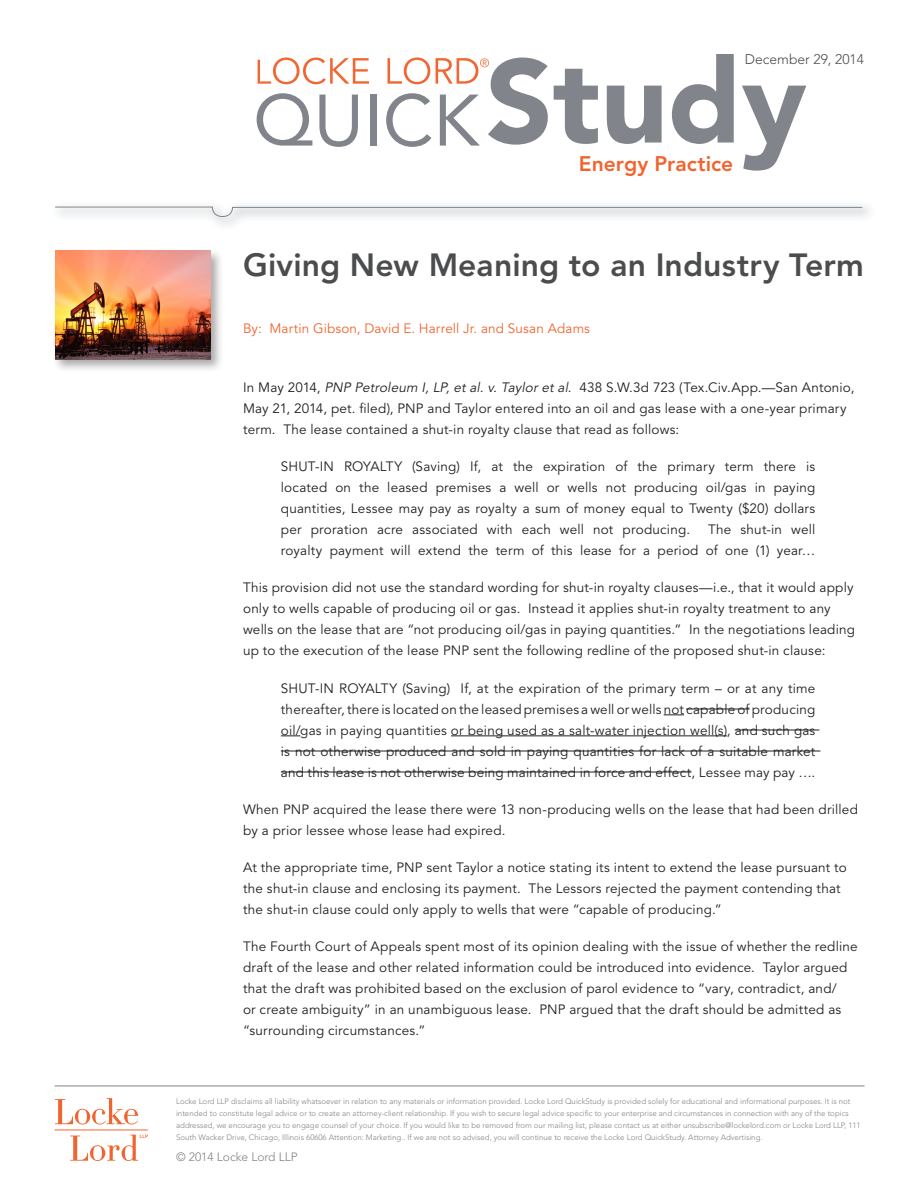
<style>
.page{position:relative;width:918px;height:1188px;background:#fff}
.page>*{position:absolute;margin:0;border:0;box-sizing:border-box;transform-origin:0 0}
.t1{font:800 31.8px "Avenir LT Std";letter-spacing:.005em;color:#4b4c4d}
.Practice_Area{font:800 21px "Avenir LT Std";color:#f2642f}
.Date{font:300 13.8px "Avenir LT Std";color:#4b4c4d}
.Body_Copy{font:13.5px/21px "Avenir LT Std";letter-spacing:.015em;color:#231f20}
.By_Line{font:13.5px "Avenir LT Std";letter-spacing:.01em;color:#f2642f}
.t2{font:300 12px "Avenir LT Std";color:#808285}
.t3{font:300 7.8px/12px "Avenir LT Std";color:#808285}
.s1{font-style:italic}
</style>
<div class="page">
<svg style="left:55px;top:1098px;width:83px;height:27px"></svg>
<svg style="left:70px;top:1135px;width:78px;height:26px"></svg>
<hr style="left:55px;top:1130px;width:93px;height:1px;background:#f2642f">
<hr style="left:55px;top:1086px;width:810px;height:1px;background:#808285">
<svg style="left:55px;top:207px;width:808px;height:10px"></svg>
<svg style="left:554px;top:69px;width:44px;height:75px"></svg>
<svg style="left:607px;top:86px;width:55px;height:58px"></svg>
<svg style="left:672px;top:54px;width:62px;height:90px"></svg>
<svg style="left:742px;top:86px;width:64px;height:85px"></svg>
<svg style="left:258px;top:58px;width:111px;height:26px"></svg>
<svg style="left:257px;top:93px;width:55px;height:53px"></svg>
<svg style="left:319px;top:95px;width:39px;height:52px"></svg>
<div style="left:370px;top:95px;width:6px;height:51px;background:#82848b"></div>
<svg style="left:386px;top:58px;width:162px;height:89px"></svg>
<svg style="left:664px;top:715px;width:20px;height:1px"></svg>
<svg style="left:281px;top:736px;width:19px;height:1px"></svg>
<hr style="left:451px;top:736px;width:276px;height:1px;background:#231f20">
<hr style="left:686px;top:709px;width:64px;height:1px;background:#231f20">
<hr style="left:735px;top:730px;width:84px;height:1px;background:#231f20">
<hr style="left:281px;top:751px;width:539px;height:1px;background:#231f20">
<hr style="left:281px;top:772px;width:411px;height:1px;background:#231f20">
<div style="left:52px;top:248px;width:172px;height:125px;background:#231f20;opacity:.38"></div>
<img style="left:55px;top:251px;width:156px;height:109px">
<p class="Date" style="left:745px;top:52px;width:121px">December 29, 2014</p>
<p class="Practice_Area" style="left:579px;top:151px;width:156px">Energy Practice</p>
<p class="t1" style="left:243px;top:246px;width:622px">Giving New Meaning to an Industry Term</p>
<p class="By_Line" style="left:243px;top:321px;width:348px">By: Martin Gibson, David E. Harrell Jr. and Susan Adams</p>
<p class="Body_Copy" style="left:243px;top:377px;width:613px">In May 2014, <span class="s1">PNP Petroleum I, LP, et al. v. Taylor et al</span>. 438 S.W.3d 723 (Tex.Civ.App.—San Antonio,<br>May 21, 2014, pet. filed), PNP and Taylor entered into an oil and gas lease with a one-year primary term. The lease contained a shut-in royalty clause that read as follows:</p>
<p class="Body_Copy" style="left:281px;top:456px;width:536px;text-align:justify">SHUT-IN ROYALTY (Saving) If, at the expiration of the primary term there is located on the leased premises a well or wells not producing oil/gas in paying quantities, Lessee may pay as royalty a sum of money equal to Twenty ($20) dollars per proration acre associated with each well not producing.</p>
<p class="Body_Copy" style="left:281px;top:519px;width:536px;text-align:right">The shut-in well<br>royalty payment will extend the term of this lease for a period of one (1) year…</p>
<p class="Body_Copy" style="left:243px;top:578px;width:613px">This provision did not use the standard wording for shut-in royalty clauses—i.e., that it would apply only to wells capable of producing oil or gas. Instead it applies shut-in royalty treatment to any wells on the lease that are “not producing oil/gas in paying quantities.” In the negotiations leading up to the execution of the lease PNP sent the following redline of the proposed shut-in clause:</p>
<p class="Body_Copy" style="left:281px;top:678px;width:536px;text-align:justify">SHUT-IN ROYALTY (Saving) If, at the expiration of the primary term – or at any time thereafter, there is located on the leased premises a well or wells not capable of producing oil/gas in paying quantities or being used as a salt-water injection well(s), and such gas is not otherwise produced and sold in paying quantities for lack of a suitable market and this lease is not otherwise being maintained in force and effect, Lessee may pay ….</p>
<p class="Body_Copy" style="left:243px;top:799px;width:616px">When PNP acquired the lease there were 13 non-producing wells on the lease that had been drilled by a prior lessee whose lease had expired.</p>
<p class="Body_Copy" style="left:243px;top:857px;width:605px">At the appropriate time, PNP sent Taylor a notice stating its intent to extend the lease pursuant to the shut-in clause and enclosing its payment. The Lessors rejected the payment contending that the shut-in clause could only apply to wells that were “capable of producing.”</p>
<p class="Body_Copy" style="left:243px;top:936px;width:616px">The Fourth Court of Appeals spent most of its opinion dealing with the issue of whether the redline draft of the lease and other related information could be introduced into evidence. Taylor argued that the draft was prohibited based on the exclusion of parol evidence to “vary, contradict, and/<br>or create ambiguity” in an unambiguous lease. PNP argued that the draft should be admitted as “surrounding circumstances.”</p>
<p class="t3" style="left:176px;top:1095px;width:686px">Locke Lord LLP disclaims all liability whatsoever in relation to any materials or information provided. Locke Lord QuickStudy is provided solely for educational and informational purposes. It is not intended to constitute legal advice or to create an attorney-client relationship. If you wish to secure legal advice specific to your enterprise and circumstances in connection with any of the topics addressed, we encourage you to engage counsel of your choice. If you would like to be removed from our mailing list, please contact us at either unsubscribe@lockelord.com or Locke Lord LLP, 111<br>South Wacker Drive, Chicago, Illinois 60606 Attention: Marketing.. If we are not so advised, you will continue to receive the Locke Lord QuickStudy. Attorney Advertising.</p>
<p class="t2" style="left:176px;top:1150px;width:123px">© 2014 Locke Lord LLP</p>
</div>
